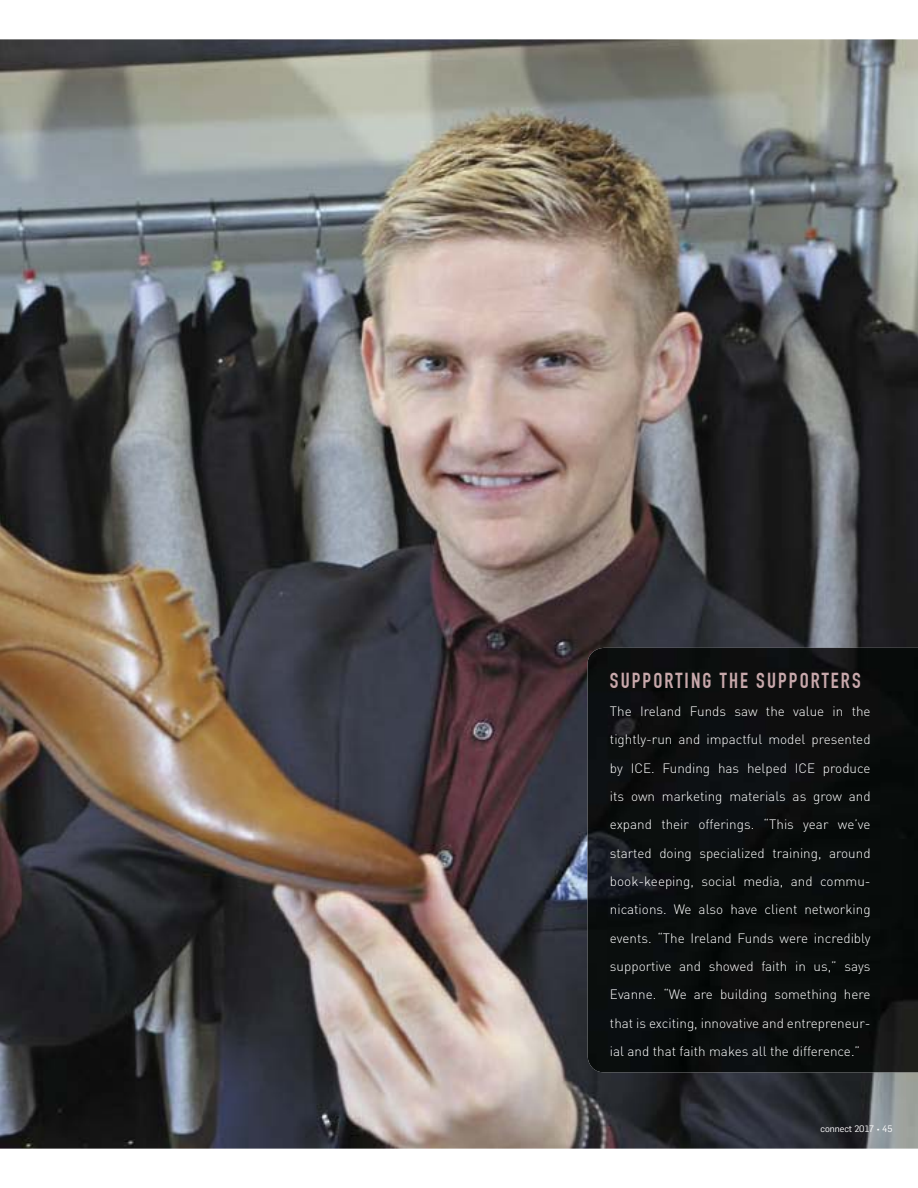
<style>
.page{position:relative;width:918px;height:1188px;background:#fff}
.page>*{position:absolute;margin:0;border:0;box-sizing:border-box;transform-origin:0 0}
.t1{font:700 21.3px "DIN Condensed";letter-spacing:.1em;color:#c8a8ab}
.t2{font:300 13.5px/28.3px "DIN";color:#fff;text-align:justify}
.t3{font:9.15px "Flama";color:#fff}
</style>
<div class="page">
<img style="left:0;top:39px;width:918px;height:1110px">
<div style="left:588px;top:648px;width:330px;height:424px;background:#0a0e0e"></div>
<h1 class="t1" style="left:610px;top:673px;width:252px">SUPPORTING THE SUPPORTERS</h1>
<p class="t2" style="left:610px;top:699px;width:262px">The Ireland Funds saw the value in the tightly-run and impactful model presented by ICE. Funding has helped ICE produce its own marketing materials as grow and expand their offerings. “This year we’ve started doing specialized training, around book-keeping, social media, and commu&shy;nications. We also have client networking events. “The Ireland Funds were incredibly supportive and showed faith in us,” says Evanne. “We are building something here that is exciting, innovative and entrepreneur&shy;ial and that faith makes all the difference.”</p>
<p class="t3" style="left:821px;top:1123px;width:73px">connect 2017 45</p>
</div>
